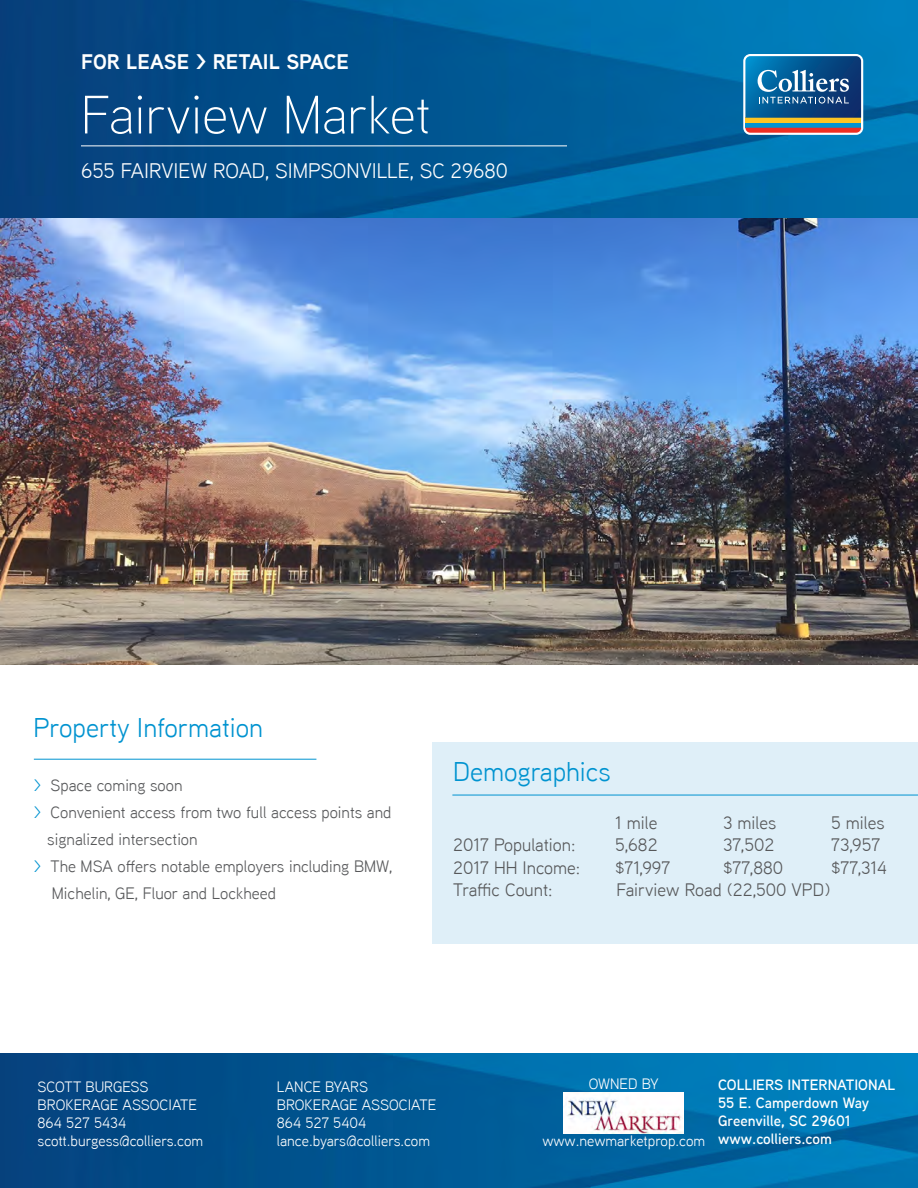
<style>
.page{position:relative;width:918px;height:1188px;background:#fff}
.page>*{position:absolute;margin:0;border:0;box-sizing:border-box;transform-origin:0 0}
.Property_Headline{font:300 54px "Aaux Next";color:#fff}
.subheads{font:27px "Aaux Next";color:#0093d0}
.for_sale{font:21px "Aaux Next";color:#fff}
.for_sale-2{font:700 21px "Aaux Next";color:#fff}
.grey_body{font:18px "Aaux Next";color:#57585a}
.grey_bullets{font:18px "Aaux Next";color:#57585a}
.grey_bullets-2{font:16.5px "Aaux Next";color:#57585a}
.t1{font:15px "Aaux Next";color:#fff}
.address{font:600 15px "Aaux Next";color:#fff}
.s1{color:#0093d0}
</style>
<div class="page">
<img style="left:0;top:1053px;width:918px;height:135px">
<img style="left:0;top:0;width:918px;height:664px">
<svg style="left:743px;top:54px;width:120px;height:81px;background:#4b7796"></svg>
<hr style="left:81px;top:146px;width:486px;height:1px;background:#fff">
<hr style="left:34px;top:759px;width:282px;height:1px;background:#0093d0">
<div style="left:432px;top:742px;width:486px;height:202px;background:#dfeff8"></div>
<hr style="left:452px;top:795px;width:466px;height:1px;background:#0093d0">
<img style="left:564px;top:1093px;width:120px;height:41px">
<p class="for_sale-2" style="left:81px;top:47px;width:269px">FOR LEASE &gt; RETAIL SPACE</p>
<p class="Property_Headline" style="left:81px;top:79px;width:351px">Fairview Market</p>
<p class="for_sale" style="left:81px;top:157px;width:428px">655 FAIRVIEW ROAD, SIMPSONVILLE, SC 29680</p>
<p class="subheads" style="left:33px;top:709px;width:231px">Property Information</p>
<p class="grey_bullets-2" style="left:33px;top:774px;width:151px"><span class="s1">&gt;</span> Space coming soon</p>
<p class="grey_bullets-2" style="left:33px;top:801px;width:360px"><span class="s1">&gt;</span> Convenient access from two full access points and</p>
<p class="grey_bullets-2" style="left:47px;top:828px;width:152px">signalized intersection</p>
<p class="grey_bullets-2" style="left:33px;top:855px;width:360px"><span class="s1">&gt;</span> The MSA offers notable employers including BMW,</p>
<p class="grey_bullets-2" style="left:52px;top:882px;width:226px">Michelin, GE, Fluor and Lockheed</p>
<p class="subheads" style="left:453px;top:753px;width:159px">Demographics</p>
<p class="grey_body" style="left:615px;top:810px;width:44px">1 mile</p>
<p class="grey_body" style="left:723px;top:810px;width:55px">3 miles</p>
<p class="grey_body" style="left:831px;top:810px;width:55px">5 miles</p>
<p class="grey_body" style="left:453px;top:833px;width:124px">2017 Population:</p>
<p class="grey_body" style="left:615px;top:833px;width:44px">5,682</p>
<p class="grey_body" style="left:723px;top:833px;width:53px">37,502</p>
<p class="grey_body" style="left:831px;top:833px;width:51px">73,957</p>
<p class="grey_body" style="left:453px;top:855px;width:129px">2017 HH Income:</p>
<p class="grey_body" style="left:615px;top:855px;width:57px">$71,997</p>
<p class="grey_body" style="left:723px;top:855px;width:61px">$77,880</p>
<p class="grey_body" style="left:831px;top:855px;width:57px">$77,314</p>
<p class="grey_bullets" style="left:453px;top:878px;width:101px">Traffic Count:</p>
<p class="grey_bullets" style="left:616px;top:878px;width:215px">Fairview Road (22,500 VPD)</p>
<p class="t1" style="left:38px;top:1077px;width:113px">SCOTT BURGESS</p>
<p class="t1" style="left:38px;top:1095px;width:161px">BROKERAGE ASSOCIATE</p>
<p class="t1" style="left:38px;top:1113px;width:90px">864 527 5434</p>
<p class="t1" style="left:38px;top:1131px;width:167px">scott.burgess@colliers.com</p>
<p class="t1" style="left:277px;top:1077px;width:93px">LANCE BYARS</p>
<p class="t1" style="left:277px;top:1095px;width:161px">BROKERAGE ASSOCIATE</p>
<p class="t1" style="left:277px;top:1113px;width:91px">864 527 5404</p>
<p class="t1" style="left:277px;top:1131px;width:155px">lance.byars@colliers.com</p>
<p class="t1" style="left:589px;top:1074px;width:71px">OWNED BY</p>
<p class="t1" style="left:542px;top:1131px;width:164px">www.newmarketprop.com</p>
<p class="address" style="left:718px;top:1075px;width:179px">COLLIERS INTERNATIONAL</p>
<p class="address" style="left:718px;top:1093px;width:153px">55 E. Camperdown Way</p>
<p class="address" style="left:718px;top:1111px;width:134px">Greenville, SC 29601</p>
<p class="address" style="left:718px;top:1129px;width:115px">www.colliers.com</p>
</div>
